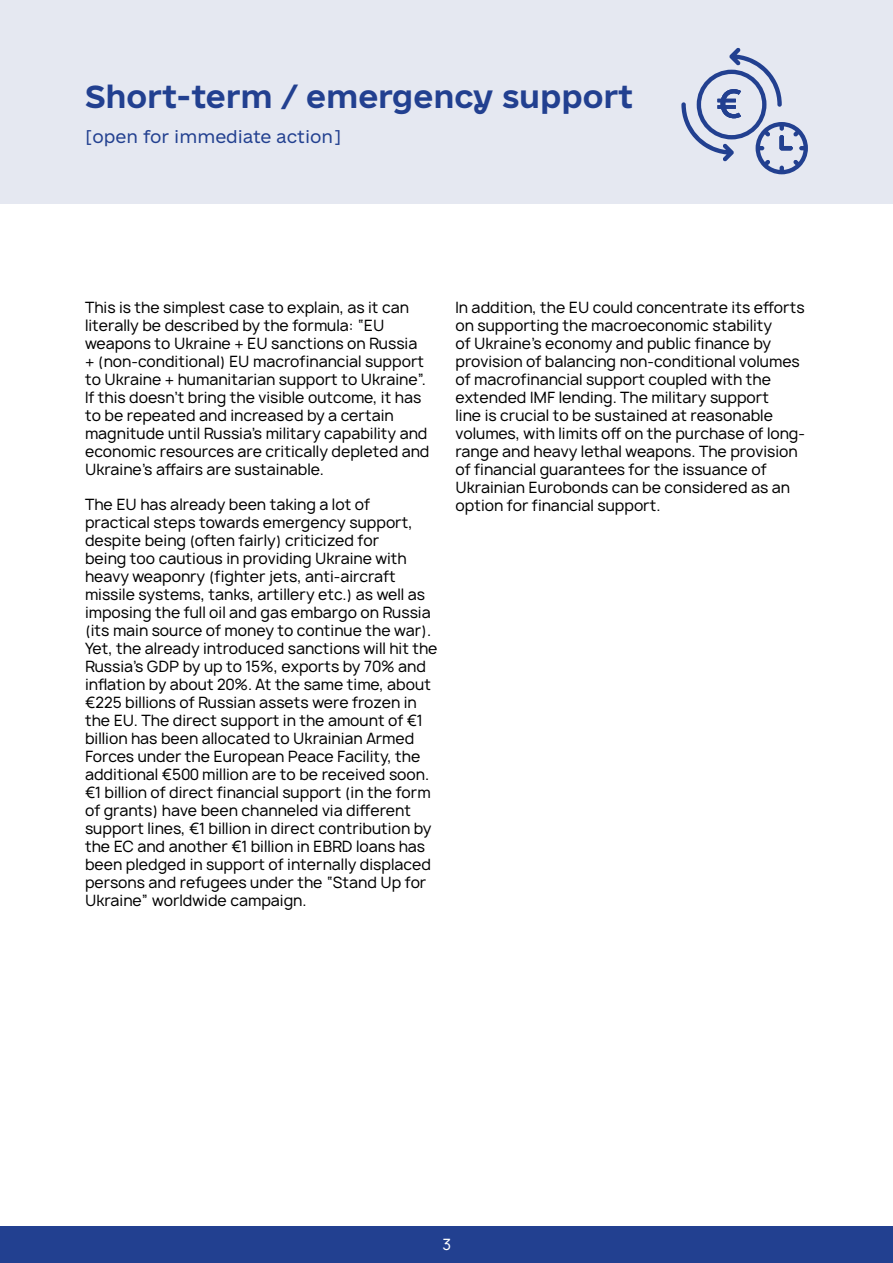
<style>
.page{position:relative;width:893px;height:1263px;background:#fff}
.page>*{position:absolute;margin:0;border:0;box-sizing:border-box;transform-origin:0 0}
.t1{font:30px "e Ukraine Head Bold";color:#224090}
.t2{font:16.5px "e Ukraine Head Light";color:#224090}
.t3{font:15px/18px "Manrope";color:#000}
.t4{font:15px "Manrope";color:#fff}
</style>
<div class="page">
<div style="left:0;top:0;width:893px;height:203px;background:#e5e8f1"></div>
<svg style="left:681px;top:48px;width:127px;height:126px"></svg>
<div style="left:0;top:1227px;width:893px;height:36px;background:#224090"></div>
<h1 class="t1" style="left:85px;top:81px;width:550px">Short-term / emergency support</h1>
<p class="t2" style="left:85px;top:128px;width:257px">[open for immediate action]</p>
<p class="t3" style="left:85px;top:298px;width:346px">This is the simplest case to explain, as it can literally be described by the formula: “EU weapons to Ukraine + EU sanctions on Russia + (non-conditional) EU macrofinancial support to Ukraine + humanitarian support to Ukraine”.<br>If this doesn’t bring the visible outcome, it has to be repeated and increased by a certain magnitude until Russia’s military capability and economic resources are critically depleted and Ukraine’s affairs are sustainable.</p>
<p class="t3" style="left:85px;top:495px;width:354px">The EU has already been taking a lot of practical steps towards emergency support, despite being (often fairly) criticized for<br>being too cautious in providing Ukraine with heavy weaponry (fighter jets, anti-aircraft missile systems, tanks, artillery etc.) as well as imposing the full oil and gas embargo on Russia (its main source of money to continue the war).<br>Yet, the already introduced sanctions will hit the Russia’s GDP by up to 15%, exports by 70% and inflation by about 20%. At the same time, about €225 billions of Russian assets were frozen in the EU. The direct support in the amount of €1 billion has been allocated to Ukrainian Armed Forces under the European Peace Facility, the additional €500 million are to be received soon. €1 billion of direct financial support (in the form of grants) have been channeled via different support lines, €1 billion in direct contribution by the EC and another €1 billion in EBRD loans has been pledged in support of internally displaced persons and refugees under the “Stand Up for Ukraine” worldwide campaign.</p>
<p class="t3" style="left:455px;top:298px;width:351px">In addition, the EU could concentrate its efforts on supporting the macroeconomic stability<br>of Ukraine’s economy and public finance by provision of balancing non-conditional volumes of macrofinancial support coupled with the extended IMF lending. The military support<br>line is crucial to be sustained at reasonable volumes, with limits off on the purchase of long&shy;range and heavy lethal weapons. The provision of financial guarantees for the issuance of Ukrainian Eurobonds can be considered as an option for financial support.</p>
<p class="t4" style="left:442px;top:1235px;width:10px">3</p>
</div>
